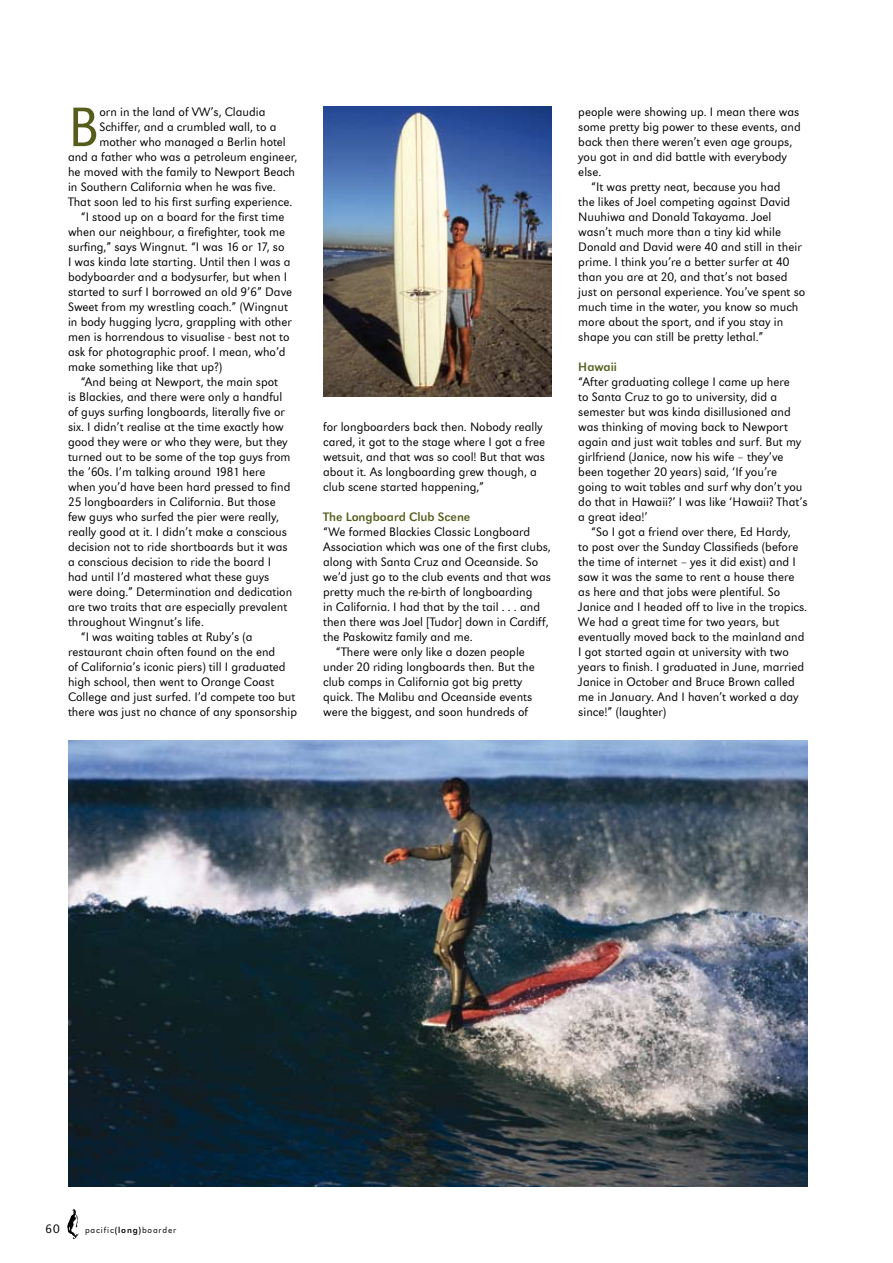
<style>
.page{position:relative;width:893px;height:1263px;background:#fff}
.page>*{position:absolute;margin:0;border:0;box-sizing:border-box;transform-origin:0 0}
.t1{font:57.75px "Australian Sans";color:#565d1c}
.t2{font:12.75px/15px "Australian Sans";color:#000}
.t3{font:12.75px "Australian Sans Semi";color:#565d1c}
.t4{font:9px "Australian Sans";letter-spacing:.09em;color:#000}
.s1{font-family:"Australian Sans Semi"}
</style>
<div class="page">
<img style="left:67px;top:1209px;width:12px;height:31px">
<img style="left:68px;top:741px;width:740px;height:445px">
<img style="left:323px;top:106px;width:229px;height:290px">
<h1 class="t1" style="left:68px;top:94px;width:33px">B</h1>
<p class="t2" style="left:99px;top:104px;width:168px">orn in the land of VW’s, Claudia</p>
<p class="t2" style="left:99px;top:119px;width:178px">Schiffer, and a crumbled wall, to a</p>
<p class="t2" style="left:99px;top:134px;width:188px">mother who managed a Berlin hotel</p>
<p class="t2" style="left:68px;top:149px;width:231px">and a father who was a petroleum engineer,</p>
<p class="t2" style="left:68px;top:164px;width:229px">he moved with the family to Newport Beach</p>
<p class="t2" style="left:68px;top:179px;width:209px">in Southern California when he was five.</p>
<p class="t2" style="left:68px;top:194px;width:226px">That soon led to his first surfing experience.</p>
<p class="t2" style="left:81px;top:209px;width:205px">“I stood up on a board for the first time</p>
<p class="t2" style="left:68px;top:224px;width:219px">when our neighbour, a firefighter, took me</p>
<p class="t2" style="left:68px;top:239px;width:218px">surfing,” says Wingnut. “I was 16 or 17, so</p>
<p class="t2" style="left:68px;top:254px;width:224px">I was kinda late starting. Until then I was a</p>
<p class="t2" style="left:68px;top:269px;width:221px">bodyboarder and a bodysurfer, but when I</p>
<p class="t2" style="left:68px;top:284px;width:226px">started to surf I borrowed an old 9’6” Dave</p>
<p class="t2" style="left:68px;top:299px;width:221px">Sweet from my wrestling coach.” (Wingnut</p>
<p class="t2" style="left:68px;top:314px;width:225px">in body hugging lycra, grappling with other</p>
<p class="t2" style="left:68px;top:329px;width:223px">men is horrendous to visualise - best not to</p>
<p class="t2" style="left:68px;top:344px;width:219px">ask for photographic proof. I mean, who’d</p>
<p class="t2" style="left:68px;top:359px;width:156px">make something like that up?)</p>
<p class="t2" style="left:81px;top:374px;width:199px">“And being at Newport, the main spot</p>
<p class="t2" style="left:68px;top:389px;width:216px">is Blackies, and there were only a handful</p>
<p class="t2" style="left:68px;top:404px;width:218px">of guys surfing longboards, literally five or</p>
<p class="t2" style="left:68px;top:419px;width:217px">six. I didn’t realise at the time exactly how</p>
<p class="t2" style="left:68px;top:434px;width:221px">good they were or who they were, but they</p>
<p class="t2" style="left:68px;top:449px;width:224px">turned out to be some of the top guys from</p>
<p class="t2" style="left:68px;top:464px;width:199px">the ’60s. I’m talking around 1981 here</p>
<p class="t2" style="left:68px;top:479px;width:224px">when you’d have been hard pressed to find</p>
<p class="t2" style="left:68px;top:494px;width:209px">25 longboarders in California. But those</p>
<p class="t2" style="left:68px;top:509px;width:212px">few guys who surfed the pier were really,</p>
<p class="t2" style="left:68px;top:524px;width:220px">really good at it. I didn’t make a conscious</p>
<p class="t2" style="left:68px;top:539px;width:221px">decision not to ride shortboards but it was</p>
<p class="t2" style="left:68px;top:554px;width:205px">a conscious decision to ride the board I</p>
<p class="t2" style="left:68px;top:569px;width:203px">had until I’d mastered what these guys</p>
<p class="t2" style="left:68px;top:584px;width:226px">were doing.” Determination and dedication</p>
<p class="t2" style="left:68px;top:599px;width:221px">are two traits that are especially prevalent</p>
<p class="t2" style="left:68px;top:614px;width:137px">throughout Wingnut’s life.</p>
<p class="t2" style="left:81px;top:629px;width:173px">“I was waiting tables at Ruby’s (a</p>
<p class="t2" style="left:68px;top:644px;width:209px">restaurant chain often found on the end</p>
<p class="t2" style="left:68px;top:659px;width:219px">of California’s iconic piers) till I graduated</p>
<p class="t2" style="left:68px;top:674px;width:208px">high school, then went to Orange Coast</p>
<p class="t2" style="left:68px;top:689px;width:229px">College and just surfed. I’d compete too but</p>
<p class="t2" style="left:68px;top:704px;width:231px">there was just no chance of any sponsorship</p>
<p class="t2" style="left:323px;top:419px;width:224px">for longboarders back then. Nobody really cared, it got to the stage where I got a free wetsuit, and that was so cool! But that was about it. As longboarding grew though, a club scene started happening,”</p>
<p class="t3" style="left:323px;top:509px;width:149px">The Longboard Club Scene</p>
<p class="t2" style="left:323px;top:524px;width:209px">“We formed Blackies Classic Longboard</p>
<p class="t2" style="left:323px;top:539px;width:229px">Association which was one of the first clubs,</p>
<p class="t2" style="left:323px;top:554px;width:217px">along with Santa Cruz and Oceanside. So</p>
<p class="t2" style="left:323px;top:569px;width:229px">we’d just go to the club events and that was</p>
<p class="t2" style="left:323px;top:584px;width:211px">pretty much the re-birth of longboarding</p>
<p class="t2" style="left:323px;top:599px;width:218px">in California. I had that by the tail . . . and</p>
<p class="t2" style="left:323px;top:614px;width:227px">then there was Joel [Tudor] down in Cardiff,</p>
<p class="t2" style="left:323px;top:629px;width:151px">the Paskowitz family and me.</p>
<p class="t2" style="left:336px;top:644px;width:190px">“There were only like a dozen people</p>
<p class="t2" style="left:323px;top:659px;width:213px">under 20 riding longboards then. But the</p>
<p class="t2" style="left:323px;top:674px;width:201px">club comps in California got big pretty</p>
<p class="t2" style="left:323px;top:689px;width:211px">quick. The Malibu and Oceanside events</p>
<p class="t2" style="left:323px;top:704px;width:207px">were the biggest, and soon hundreds of</p>
<p class="t2" style="left:578px;top:104px;width:223px">people were showing up. I mean there was</p>
<p class="t2" style="left:578px;top:119px;width:224px">some pretty big power to these events, and</p>
<p class="t2" style="left:578px;top:134px;width:215px">back then there weren’t even age groups,</p>
<p class="t2" style="left:578px;top:149px;width:210px">you got in and did battle with everybody</p>
<p class="t2" style="left:578px;top:164px;width:24px">else.</p>
<p class="t2" style="left:591px;top:179px;width:191px">“It was pretty neat, because you had</p>
<p class="t2" style="left:578px;top:194px;width:213px">the likes of Joel competing against David</p>
<p class="t2" style="left:578px;top:209px;width:195px">Nuuhiwa and Donald Takayama. Joel</p>
<p class="t2" style="left:578px;top:224px;width:204px">wasn’t much more than a tiny kid while</p>
<p class="t2" style="left:578px;top:239px;width:225px">Donald and David were 40 and still in their</p>
<p class="t2" style="left:578px;top:254px;width:213px">prime. I think you’re a better surfer at 40</p>
<p class="t2" style="left:578px;top:269px;width:211px">than you are at 20, and that’s not based</p>
<p class="t2" style="left:578px;top:284px;width:229px">just on personal experience. You’ve spent so</p>
<p class="t2" style="left:578px;top:299px;width:222px">much time in the water, you know so much</p>
<p class="t2" style="left:578px;top:314px;width:206px">more about the sport, and if you stay in</p>
<p class="t2" style="left:578px;top:329px;width:187px">shape you can still be pretty lethal.”</p>
<p class="t3" style="left:578px;top:360px;width:40px">Hawaii</p>
<p class="t2" style="left:578px;top:374px;width:231px">“After graduating college I came up here<br>to Santa Cruz to go to university, did a semester but was kinda disillusioned and was thinking of moving back to Newport again and just wait tables and surf. But my girlfriend (Janice, now his wife – they’ve been together 20 years) said, ‘If you’re going to wait tables and surf why don’t you do that in Hawaii?’ I was like ‘Hawaii? That’s a great idea!’</p>
<p class="t2" style="left:578px;top:524px;width:230px;text-indent:13px">“So I got a friend over there, Ed Hardy,<br>to post over the Sunday Classifieds (before the time of internet – yes it did exist) and I saw it was the same to rent a house there as here and that jobs were plentiful. So Janice and I headed off to live in the tropics.<br>We had a great time for two years, but eventually moved back to the mainland and I got started again at university with two years to finish. I graduated in June, married Janice in October and Bruce Brown called me in January. And I haven’t worked a day since!” (laughter)</p>
<p class="t2" style="left:46px;top:1221px;width:16px">60</p>
<p class="t4" style="left:85px;top:1225px;width:93px">pacific<span class="s1">(long)</span>boarder</p>
</div>
